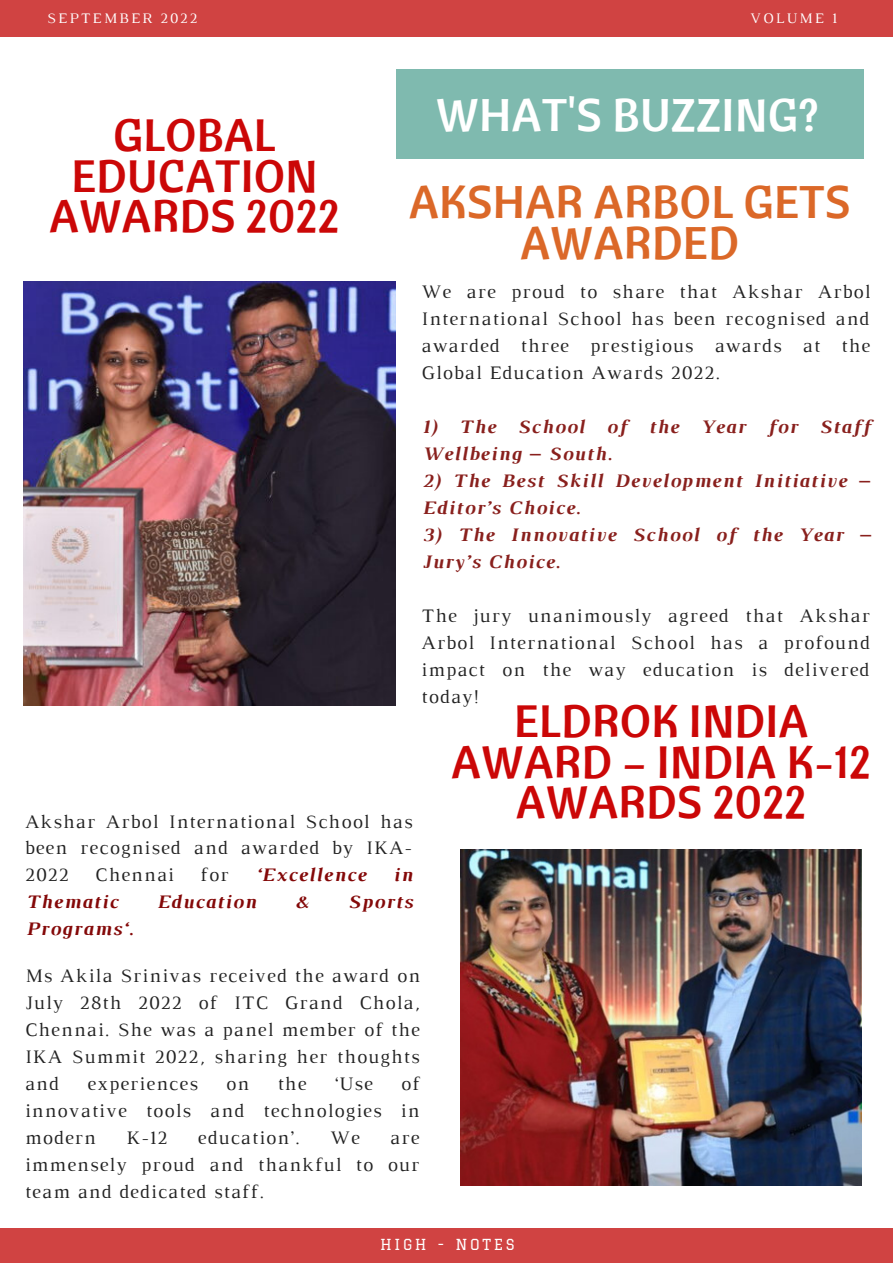
<style>
.page{position:relative;width:893px;height:1264px;background:#fff}
.page>*{position:absolute;margin:0;border:0;box-sizing:border-box;transform-origin:0 0}
.t1{font:45.45px/40.5px "Cantora One";letter-spacing:.01em;color:#db6828;text-align:center}
.t2{font:45.45px "Cantora One";letter-spacing:.01em;color:#fff}
.t3{font:45px/40.5px "Cantora One";letter-spacing:.01em;color:#cb0707;text-align:center}
.t4{font:19.5px/27px "Luthier";letter-spacing:.06em;color:#222;text-align:justify}
.t5{font:italic 700 19.5px/27px "Luthier";letter-spacing:.06em;color:#89201d}
.t6{font:italic 700 19.5px "Luthier";letter-spacing:.06em;color:#840909}
.t7{font:14.85px "Luthier";letter-spacing:.14em;color:#fff}
.t8{font:14.85px "Graduate";letter-spacing:.18em;color:#fff}
</style>
<div class="page">
<div style="left:0;top:1228px;width:892px;height:34px;background:#d04342"></div>
<div style="left:0;top:0;width:892px;height:37px;background:#d04342"></div>
<img style="left:23px;top:282px;width:372px;height:423px">
<img style="left:461px;top:849px;width:400px;height:335px">
<div style="left:396px;top:69px;width:467px;height:90px;background:#7fbaaf"></div>
<p class="t7" style="left:47px;top:13px;width:152px">SEPTEMBER 2022</p>
<p class="t7" style="left:750px;top:13px;width:88px">VOLUME 1</p>
<h2 class="t3" style="left:50px;top:114px;width:291px">GLOBAL<br>EDUCATION<br>AWARDS 2022</h2>
<h1 class="t2" style="left:436px;top:85px;width:384px">WHAT'S BUZZING?</h1>
<h1 class="t1" style="left:409px;top:181px;width:443px">AKSHAR ARBOL GETS<br>AWARDED</h1>
<p class="t4" style="left:25px;top:809px;width:389px">Akshar Arbol International School has been recognised and awarded by IKA-2022</p>
<p class="t4" style="left:95px;top:863px;width:80px">Chennai</p>
<p class="t4" style="left:200px;top:863px;width:30px">for</p>
<p class="t6" style="left:255px;top:868px;width:112px">‘Excellence</p>
<p class="t6" style="left:392px;top:868px;width:21px">in</p>
<p class="t6" style="left:25px;top:895px;width:94px">Thematic</p>
<p class="t6" style="left:156px;top:895px;width:101px">Education</p>
<p class="t6" style="left:294px;top:895px;width:16px">&amp;</p>
<p class="t6" style="left:347px;top:895px;width:66px">Sports</p>
<p class="t6" style="left:25px;top:922px;width:110px">Programs‘.</p>
<p class="t4" style="left:421px;top:279px;width:450px">We are proud to share that Akshar Arbol International School has been recognised and awarded three prestigious awards at the Global Education Awards 2022.</p>
<p class="t5" style="left:421px;top:414px;width:449px">1) The School of the Year for Staff<br>Wellbeing – South.</p>
<p class="t5" style="left:421px;top:468px;width:449px">2) The Best Skill Development Initiative –<br>Editor’s Choice.</p>
<p class="t5" style="left:421px;top:522px;width:450px">3) The Innovative School of the Year –<br>Jury’s Choice.</p>
<p class="t4" style="left:421px;top:603px;width:450px">The jury unanimously agreed that Akshar Arbol International School has a profound impact on the way education is delivered today!</p>
<h2 class="t3" style="left:451px;top:700px;width:420px">ELDROK INDIA<br>AWARD – INDIA K-12<br>AWARDS 2022</h2>
<p class="t4" style="left:25px;top:963px;width:396px">Ms Akila Srinivas received the award on July 28th 2022 of ITC Grand Chola, Chennai. She was a panel member of the IKA Summit 2022, sharing her thoughts and</p>
<p class="t4" style="left:25px;top:1071px;width:396px;text-indent:376px">of innovative tools and technologies in modern</p>
<p class="t4" style="left:87px;top:1071px;width:112px">experiences</p>
<p class="t4" style="left:226px;top:1071px;width:24px">on</p>
<p class="t4" style="left:277px;top:1071px;width:30px">the</p>
<p class="t4" style="left:335px;top:1071px;width:39px">‘Use</p>
<p class="t4" style="left:126px;top:1125px;width:42px">K-12</p>
<p class="t4" style="left:198px;top:1125px;width:103px">education’.</p>
<p class="t4" style="left:330px;top:1125px;width:31px">We</p>
<p class="t4" style="left:25px;top:1125px;width:396px;text-indent:365px">are immensely proud and thankful to our team and dedicated staff.</p>
<p class="t8" style="left:380px;top:1235px;width:136px">HIGH - NOTES</p>
</div>
